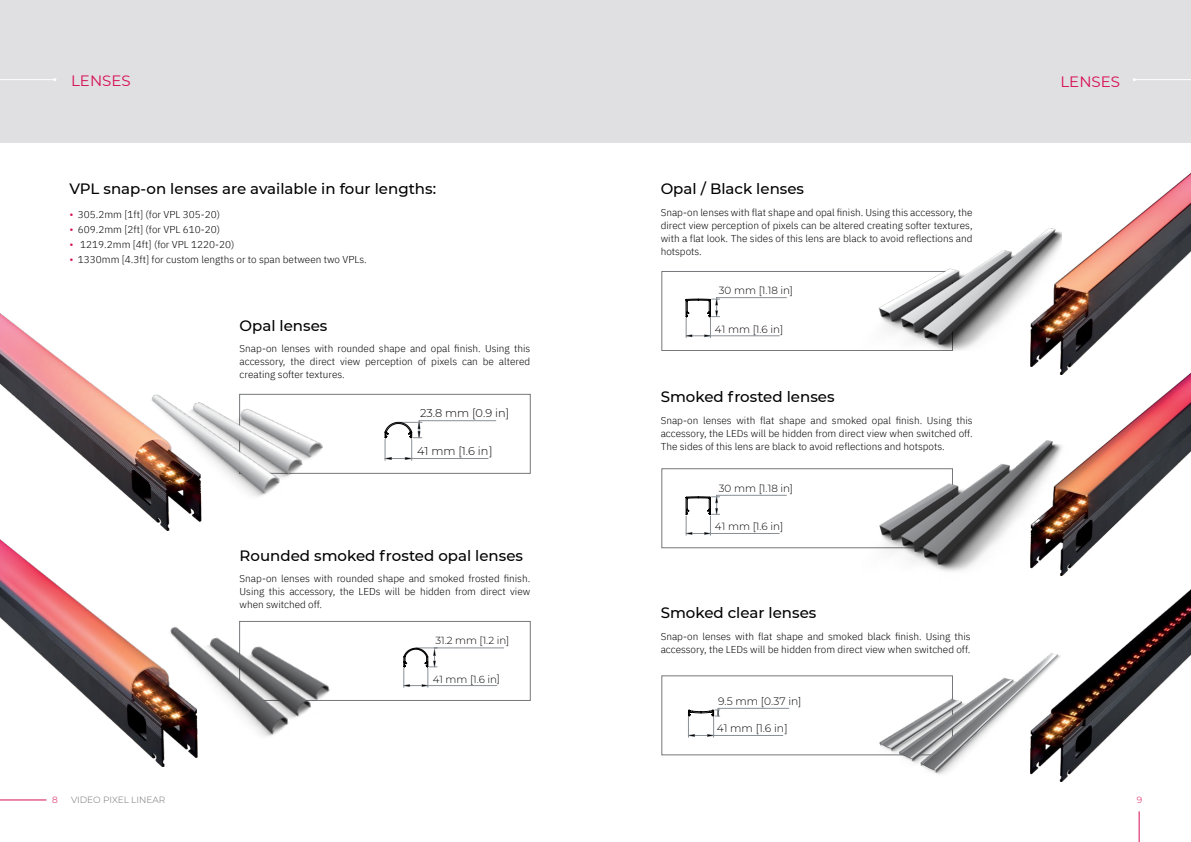
<style>
.page{position:relative;width:1191px;height:842px;background:#fff}
.page>*{position:absolute;margin:0;border:0;box-sizing:border-box;transform-origin:0 0}
.t1{font:500 15px "Montserrat";color:#000}
.t2{font:15px "Montserrat";color:#d70d56}
.t3{font:300 11.3px "Montserrat";color:#000}
.t4{font:300 10.7px "Montserrat";color:#000}
.t5{font:300 10.3px "Montserrat";color:#000}
.t6{font:300 10.2px "Montserrat";color:#000}
.t7{font:300 10px/13px "IBM Plex Sans";color:#000;text-align:justify}
.t8{font:300 9px "Montserrat";color:#6d6e71}
.t9{font:300 9px "Montserrat";color:#d70d56}
.s1{font-size:11px;color:#d70d56}
</style>
<div class="page">
<div style="left:0;top:0;width:1191px;height:143px;background:#e0e0e2"></div>
<div style="left:239px;top:621px;width:291px;height:80px;border:1px solid #76777a"></div>
<div style="left:239px;top:394px;width:291px;height:79px;border:1px solid #76777a"></div>
<img style="left:161px;top:621px;width:199px;height:146px">
<img style="left:201px;top:393px;width:153px;height:128px">
<div style="left:661px;top:676px;width:291px;height:79px;border:1px solid #76777a"></div>
<div style="left:661px;top:469px;width:291px;height:79px;border:1px solid #76777a"></div>
<img style="left:871px;top:671px;width:159px;height:103px">
<img style="left:861px;top:454px;width:169px;height:117px">
<div style="left:661px;top:271px;width:291px;height:80px;border:1px solid #76777a"></div>
<img style="left:860px;top:243px;width:170px;height:108px">
<img style="left:1030px;top:173px;width:161px;height:198px">
<img style="left:1030px;top:371px;width:161px;height:410px">
<hr style="left:1138px;top:811px;width:1px;height:31px;background:#d70d56">
<hr style="left:0;top:800px;width:46px;height:1px;background:#d70d56">
<hr style="left:0;top:79px;width:55px;height:1px;background:#fff">
<hr style="left:1134px;top:79px;width:57px;height:1px;background:#fff">
<img style="left:0;top:313px;width:201px;height:218px">
<img style="left:0;top:539px;width:197px;height:227px">
<hr style="left:434px;top:648px;width:70px;height:1px;background:#899096">
<hr style="left:428px;top:685px;width:69px;height:1px;background:#899096">
<svg style="left:403px;top:648px;width:34px;height:39px"></svg>
<hr style="left:419px;top:420px;width:77px;height:1px;background:#899096">
<hr style="left:412px;top:458px;width:76px;height:1px;background:#899096">
<svg style="left:385px;top:421px;width:37px;height:39px"></svg>
<hr style="left:716px;top:495px;width:70px;height:1px;background:#899096">
<hr style="left:710px;top:533px;width:69px;height:1px;background:#899096">
<svg style="left:686px;top:495px;width:33px;height:40px"></svg>
<hr style="left:716px;top:297px;width:70px;height:1px;background:#899096">
<hr style="left:710px;top:336px;width:69px;height:1px;background:#899096">
<svg style="left:686px;top:298px;width:33px;height:40px"></svg>
<hr style="left:718px;top:708px;width:71px;height:1px;background:#899096">
<hr style="left:713px;top:735px;width:70px;height:1px;background:#899096">
<svg style="left:688px;top:708px;width:31px;height:29px"></svg>
<h1 class="t2" style="left:71px;top:71px;width:61px">LENSES</h1>
<h1 class="t1" style="left:69px;top:178px;width:368px">VPL snap-on lenses are available in four lengths:</h1>
<p class="t7" style="left:69px;top:207px;width:152px"><span class="s1">•</span> 305.2mm [1ft] (for VPL 305-20)</p>
<p class="t7" style="left:69px;top:222px;width:152px"><span class="s1">•</span> 609.2mm [2ft] (for VPL 610-20)</p>
<p class="t7" style="left:69px;top:237px;width:166px"><span class="s1">•</span> 1219.2mm [4ft] (for VPL 1220-20)</p>
<p class="t7" style="left:69px;top:252px;width:299px"><span class="s1">•</span> 1330mm [4.3ft] for custom lengths or to span between two VPLs.</p>
<h1 class="t1" style="left:240px;top:315px;width:89px">Opal lenses</h1>
<p class="t7" style="left:240px;top:341px;width:292px">Snap-on lenses with rounded shape and opal finish. Using this accessory, the direct view perception of pixels can be altered creating softer textures.</p>
<p class="t3" style="left:420px;top:405px;width:91px">23.8 mm [0.9 in]</p>
<p class="t3" style="left:417px;top:443px;width:77px">41 mm [1.6 in]</p>
<h1 class="t1" style="left:240px;top:545px;width:285px">Rounded smoked frosted opal lenses</h1>
<p class="t7" style="left:240px;top:571px;width:292px">Snap-on lenses with rounded shape and smoked frosted finish.<br>Using this accessory, the LEDs will be hidden from direct view when switched off.</p>
<p class="t6" style="left:435px;top:634px;width:75px">31.2 mm [1.2 in]</p>
<p class="t6" style="left:433px;top:672px;width:69px">41 mm [1.6 in]</p>
<h1 class="t1" style="left:660px;top:178px;width:145px">Opal / Black lenses</h1>
<p class="t7" style="left:660px;top:205px;width:313px">Snap-on lenses with flat shape and opal finish. Using this accessory, the direct view perception of pixels can be altered creating softer textures, with a flat look. The sides of this lens are black to avoid reflections and hotspots.</p>
<p class="t5" style="left:719px;top:283px;width:76px">30 mm [1.18 in]</p>
<p class="t5" style="left:715px;top:322px;width:70px">41 mm [1.6 in]</p>
<h1 class="t1" style="left:660px;top:386px;width:175px">Smoked frosted lenses</h1>
<p class="t7" style="left:660px;top:413px;width:313px">Snap-on lenses with flat shape and smoked opal finish. Using this accessory, the LEDs will be hidden from direct view when switched off.<br>The sides of this lens are black to avoid reflections and hotspots.</p>
<p class="t5" style="left:719px;top:481px;width:76px">30 mm [1.18 in]</p>
<p class="t5" style="left:715px;top:520px;width:70px">41 mm [1.6 in]</p>
<h1 class="t1" style="left:660px;top:602px;width:157px">Smoked clear lenses</h1>
<p class="t7" style="left:660px;top:629px;width:311px">Snap-on lenses with flat shape and smoked black finish. Using this accessory, the LEDs will be hidden from direct view when switched off.</p>
<p class="t4" style="left:718px;top:694px;width:85px">9.5 mm [0.37 in]</p>
<p class="t4" style="left:716px;top:721px;width:72px">41 mm [1.6 in]</p>
<h1 class="t2" style="left:1060px;top:71px;width:61px">LENSES</h1>
<p class="t9" style="left:52px;top:793px;width:7px">8</p>
<p class="t8" style="left:71px;top:793px;width:96px">VIDEO PIXEL LINEAR</p>
<p class="t9" style="left:1137px;top:793px;width:7px">9</p>
</div>
